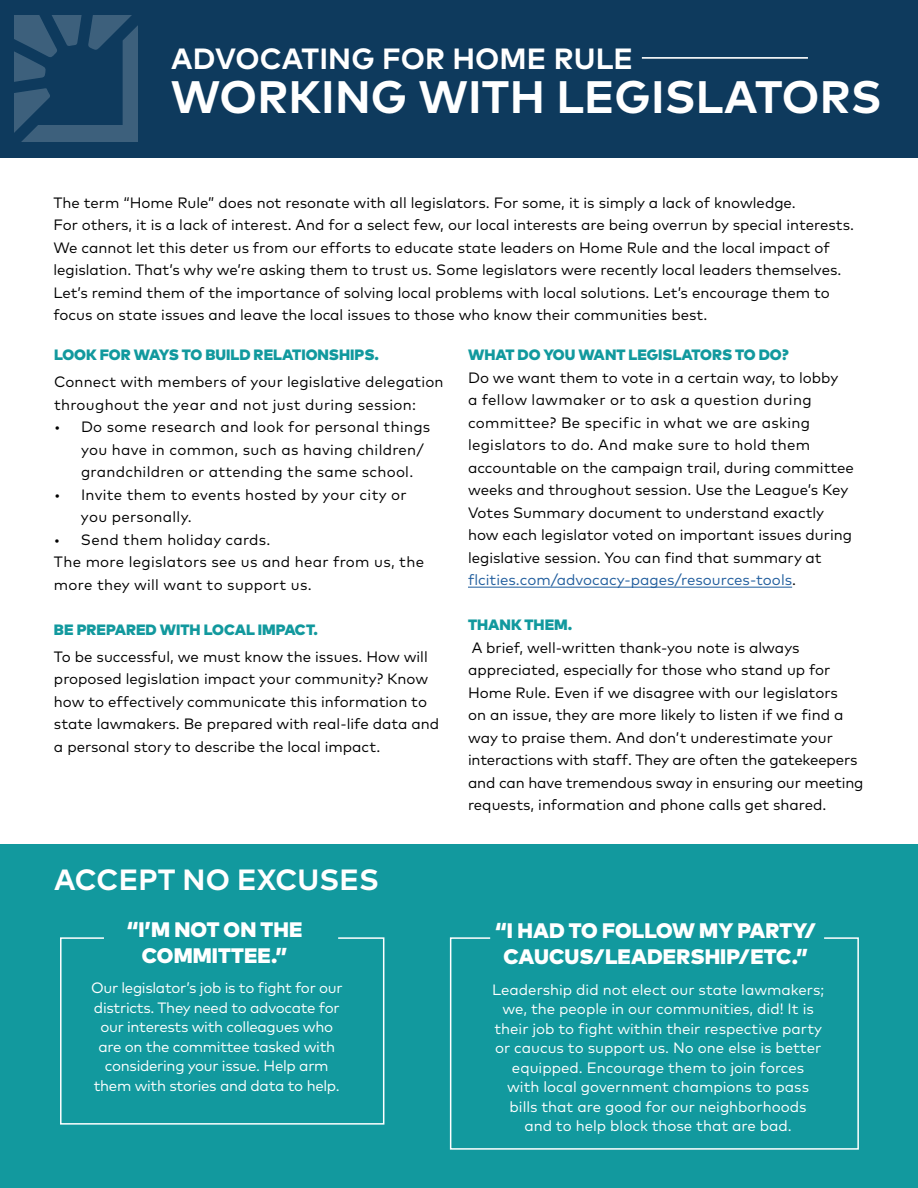
<style>
.page{position:relative;width:918px;height:1188px;background:#fff}
.page>*{position:absolute;margin:0;border:0;box-sizing:border-box;transform-origin:0 0}
.t1{font:700 45.45px "Mark Pro";letter-spacing:.005em;color:#fff}
.t2{font:700 29.25px "Mark Pro";letter-spacing:.005em;color:#fff}
.t3{font:900 21px/25.5px "Mark Pro";letter-spacing:.005em;color:#fff;text-align:center}
.t4{font:15px/22.5px "Mark Pro";color:#000}
.t5{font:15px/19.5px "Mark Pro";color:#fff;text-align:center}
.t6{font:15px/22.5px "Mark Pro";letter-spacing:.02em;color:#000}
.t7{font:15px/19.5px "Mark Pro";letter-spacing:-.02em;color:#fff;text-align:center}
.t8{font:900 15px "Mark Pro";color:#12999e}
.s1{color:#215e9e}
</style>
<div class="page">
<div style="left:0;top:845px;width:918px;height:343px;background:#12999e"></div>
<div style="left:0;top:0;width:918px;height:158px;background:#0e3a5d"></div>
<svg style="left:14px;top:16px;width:123px;height:126px"></svg>
<hr style="left:642px;top:57px;width:166px;height:2px;background:#fff">
<hr style="left:468px;top:587px;width:324px;height:1px;background:#215e9e">
<svg style="left:60px;top:937px;width:325px;height:188px"></svg>
<svg style="left:449px;top:937px;width:410px;height:213px"></svg>
<h2 class="t2" style="left:171px;top:37px;width:463px">ADVOCATING FOR HOME RULE</h2>
<h1 class="t1" style="left:171px;top:63px;width:712px">WORKING WITH LEGISLATORS</h1>
<p class="t4" style="left:53px;top:190px;width:802px">The term “Home Rule” does not resonate with all legislators. For some, it is simply a lack of knowledge.<br>For others, it is a lack of interest. And for a select few, our local interests are being overrun by special interests.<br>We cannot let this deter us from our efforts to educate state leaders on Home Rule and the local impact of legislation. That’s why we’re asking them to trust us. Some legislators were recently local leaders themselves.<br>Let’s remind them of the importance of solving local problems with local solutions. Let’s encourage them to focus on state issues and leave the local issues to those who know their communities best.</p>
<p class="t8" style="left:54px;top:343px;width:327px">LOOK FOR WAYS TO BUILD RELATIONSHIPS.</p>
<p class="t4" style="left:54px;top:369px;width:391px">Connect with members of your legislative delegation throughout the year and not just during session:</p>
<p class="t6" style="left:81px;top:414px;width:351px;text-indent:-27px">• Do some research and look for personal things you have in common, such as having children/ grandchildren or attending the same school.</p>
<p class="t6" style="left:81px;top:482px;width:327px;text-indent:-27px">• Invite them to events hosted by your city or you personally.</p>
<p class="t6" style="left:54px;top:527px;width:372px">• Send them holiday cards.<br>The more legislators see us and hear from us, the more they will want to support us.</p>
<p class="t8" style="left:54px;top:618px;width:266px">BE PREPARED WITH LOCAL IMPACT.</p>
<p class="t4" style="left:54px;top:644px;width:387px">To be successful, we must know the issues. How will proposed legislation impact your community? Know how to effectively communicate this information to state lawmakers. Be prepared with real-life data and a personal story to describe the local impact.</p>
<p class="t8" style="left:468px;top:343px;width:322px">WHAT DO YOU WANT LEGISLATORS TO DO?</p>
<p class="t4" style="left:468px;top:365px;width:387px">Do we want them to vote in a certain way, to lobby<br>a fellow lawmaker or to ask a question during committee? Be specific in what we are asking legislators to do. And make sure to hold them accountable on the campaign trail, during committee weeks and throughout session. Use the League’s Key Votes Summary document to understand exactly how each legislator voted on important issues during legislative session. You can find that summary at <span class="s1">flcities.com/advocacy-pages/resources-tools</span>.</p>
<p class="t8" style="left:468px;top:613px;width:106px">THANK THEM.</p>
<p class="t4" style="left:468px;top:635px;width:397px">A brief, well-written thank-you note is always appreciated, especially for those who stand up for Home Rule. Even if we disagree with our legislators<br>on an issue, they are more likely to listen if we find a way to praise them. And don’t underestimate your interactions with staff. They are often the gatekeepers and can have tremendous sway in ensuring our meeting requests, information and phone calls get shared.</p>
<h2 class="t2" style="left:54px;top:858px;width:326px">ACCEPT NO EXCUSES</h2>
<h3 class="t3" style="left:127px;top:915px;width:177px">“I’M NOT ON THE<br>COMMITTEE.”</h3>
<h3 class="t3" style="left:495px;top:917px;width:323px">“I HAD TO FOLLOW MY PARTY/<br>CAUCUS/LEADERSHIP/ETC.”</h3>
<p class="t7" style="left:91px;top:977px;width:253px">Our legislator’s job is to fight for our districts. They need to advocate for our interests with colleagues who are on the committee tasked with considering your issue. Help arm them with stories and data to help.</p>
<p class="t5" style="left:492px;top:978px;width:334px">Leadership did not elect our state lawmakers; we, the people in our communities, did! It is their job to fight within their respective party or caucus to support us. No one else is better equipped. Encourage them to join forces<br>with local government champions to pass bills that are good for our neighborhoods<br>and to help block those that are bad.</p>
</div>
